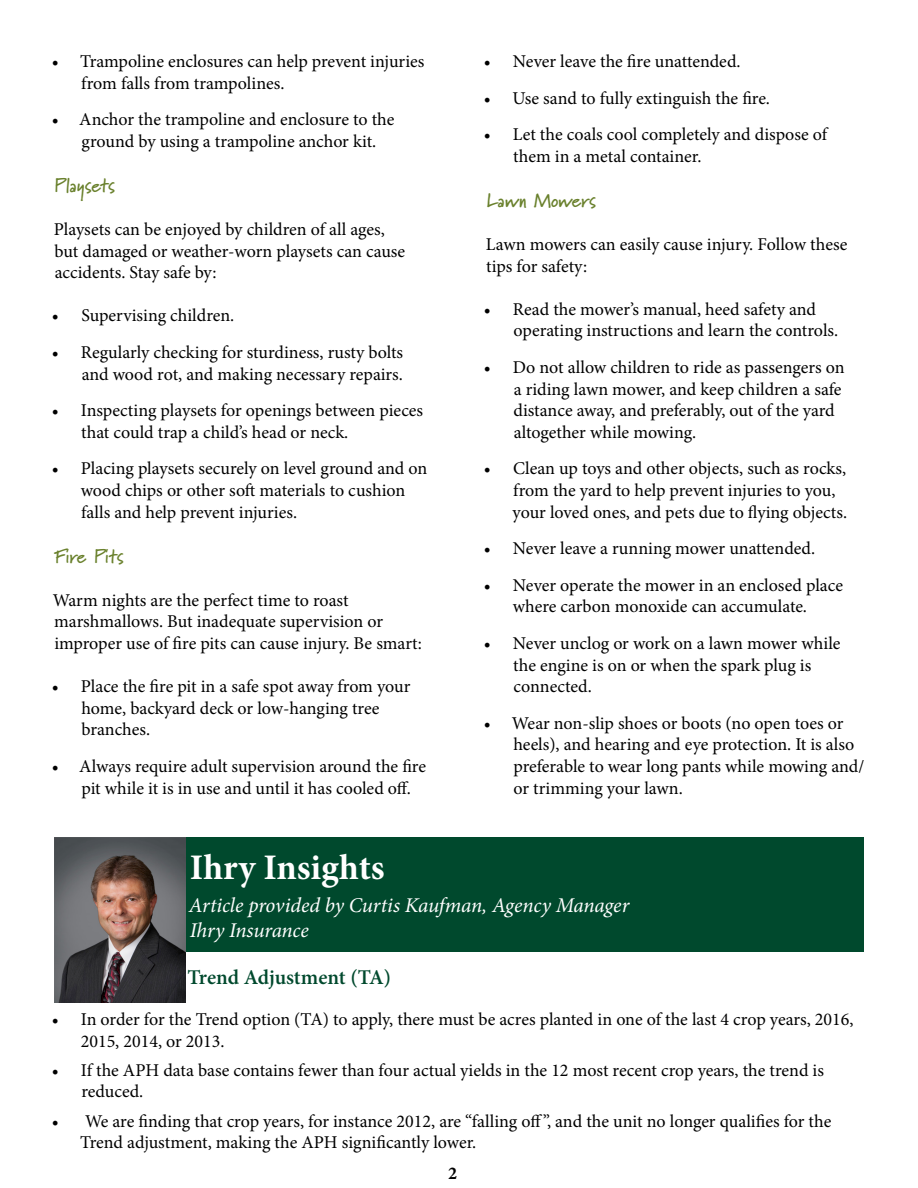
<style>
.page{position:relative;width:918px;height:1188px;background:#fff}
.page>*{position:absolute;margin:0;border:0;box-sizing:border-box;transform-origin:0 0}
.t1{font:700 36px "Minion Pro";color:#fff}
.t2{font:italic 21px "Minion Pro";letter-spacing:-.01em;color:#fff}
.t3{font:600 21px "Minion Pro";letter-spacing:-.005em;color:#00492d}
.t4{font:700 19.5px "Marydale";color:#6a812d}
.t5{font:700 19.5px "Marydale";letter-spacing:-.025em;color:#6a812d}
.t6{font:18px/21.6px "Minion Pro";letter-spacing:-.005em;color:#000}
.t7{font:700 18px "Minion Pro";color:#000}
</style>
<div class="page">
<div style="left:55px;top:837px;width:809px;height:115px;background:#00492d"></div>
<img style="left:54px;top:837px;width:131px;height:165px">
<p class="t6" style="left:81px;top:51px;width:345px;text-indent:-29px">• Trampoline enclosures can help prevent injuries from falls from trampolines.</p>
<p class="t6" style="left:82px;top:109px;width:314px;text-indent:-30px">• Anchor the trampoline and enclosure to the ground by using a trampoline anchor kit.</p>
<p class="t4" style="left:54px;top:174px;width:62px">Playsets</p>
<p class="t6" style="left:54px;top:219px;width:353px">Playsets can be enjoyed by children of all ages, but damaged or weather-worn playsets can cause accidents. Stay safe by:</p>
<p class="t6" style="left:52px;top:305px;width:184px">• Supervising children.</p>
<p class="t6" style="left:52px;top:342px;width:353px;text-align:right">• Regularly checking for sturdiness, rusty bolts and wood rot, and making necessary repairs.</p>
<p class="t6" style="left:81px;top:400px;width:343px;text-indent:-29px">• Inspecting playsets for openings between pieces that could trap a child’s head or neck.</p>
<p class="t6" style="left:81px;top:458px;width:348px;text-indent:-29px">• Placing playsets securely on level ground and on wood chips or other soft materials to cushion falls and help prevent injuries.</p>
<p class="t5" style="left:55px;top:545px;width:71px">Fire Pits</p>
<p class="t6" style="left:53px;top:589px;width:370px">Warm nights are the perfect time to roast marshmallows. But inadequate supervision or improper use of fire pits can cause injury. Be smart:</p>
<p class="t6" style="left:81px;top:676px;width:331px;text-indent:-29px">• Place the fire pit in a safe spot away from your home, backyard deck or low-hanging tree branches.</p>
<p class="t6" style="left:81px;top:756px;width:346px;text-indent:-29px">• Always require adult supervision around the fire pit while it is in use and until it has cooled off.</p>
<p class="t1" style="left:190px;top:842px;width:197px">Ihry Insights</p>
<p class="t6" style="left:484px;top:51px;width:258px">• Never leave the fire unattended.</p>
<p class="t6" style="left:484px;top:87px;width:288px">• Use sand to fully extinguish the fire.</p>
<p class="t6" style="left:513px;top:124px;width:315px;text-indent:-29px">• Let the coals cool completely and dispose of them in a metal container.</p>
<p class="t4" style="left:487px;top:189px;width:111px">Lawn Mowers</p>
<p class="t6" style="left:486px;top:234px;width:363px">Lawn mowers can easily cause injury. Follow these tips for safety:</p>
<p class="t6" style="left:514px;top:298px;width:326px;text-indent:-30px">• Read the mower’s manual, heed safety and operating instructions and learn the controls.</p>
<p class="t6" style="left:514px;top:357px;width:333px;text-indent:-30px">• Do not allow children to ride as passengers on a riding lawn mower, and keep children a safe distance away, and preferably, out of the yard altogether while mowing.</p>
<p class="t6" style="left:513px;top:458px;width:336px;text-indent:-29px">• Clean up toys and other objects, such as rocks, from the yard to help prevent injuries to you, your loved ones, and pets due to flying objects.</p>
<p class="t6" style="left:484px;top:538px;width:333px">• Never leave a running mower unattended.</p>
<p class="t6" style="left:484px;top:574px;width:361px;text-align:center">• Never operate the mower in an enclosed place where carbon monoxide can accumulate.</p>
<p class="t6" style="left:513px;top:633px;width:329px;text-indent:-29px">• Never unclog or work on a lawn mower while the engine is on or when the spark plug is connected.</p>
<p class="t6" style="left:513px;top:712px;width:352px;text-indent:-29px">• Wear non-slip shoes or boots (no open toes or heels), and hearing and eye protection. It is also preferable to wear long pants while mowing and/ or trimming your lawn.</p>
<p class="t2" style="left:189px;top:891px;width:442px">Article provided by Curtis Kaufman, Agency Manager</p>
<p class="t2" style="left:190px;top:916px;width:121px">Ihry Insurance</p>
<p class="t3" style="left:187px;top:963px;width:205px">Trend Adjustment (TA)</p>
<p class="t6" style="left:81px;top:1009px;width:774px;text-indent:-29px">• In order for the Trend option (TA) to apply, there must be acres planted in one of the last 4 crop years, 2016,<br>2015, 2014, or 2013.</p>
<p class="t6" style="left:81px;top:1059px;width:744px;text-indent:-29px">• If the APH data base contains fewer than four actual yields in the 12 most recent crop years, the trend is reduced.</p>
<p class="t6" style="left:80px;top:1110px;width:753px;text-indent:-28px">• We are finding that crop years, for instance 2012, are “falling off”, and the unit no longer qualifies for the<br>Trend adjustment, making the APH significantly lower.</p>
<p class="t7" style="left:448px;top:1161px;width:10px">2</p>
</div>
